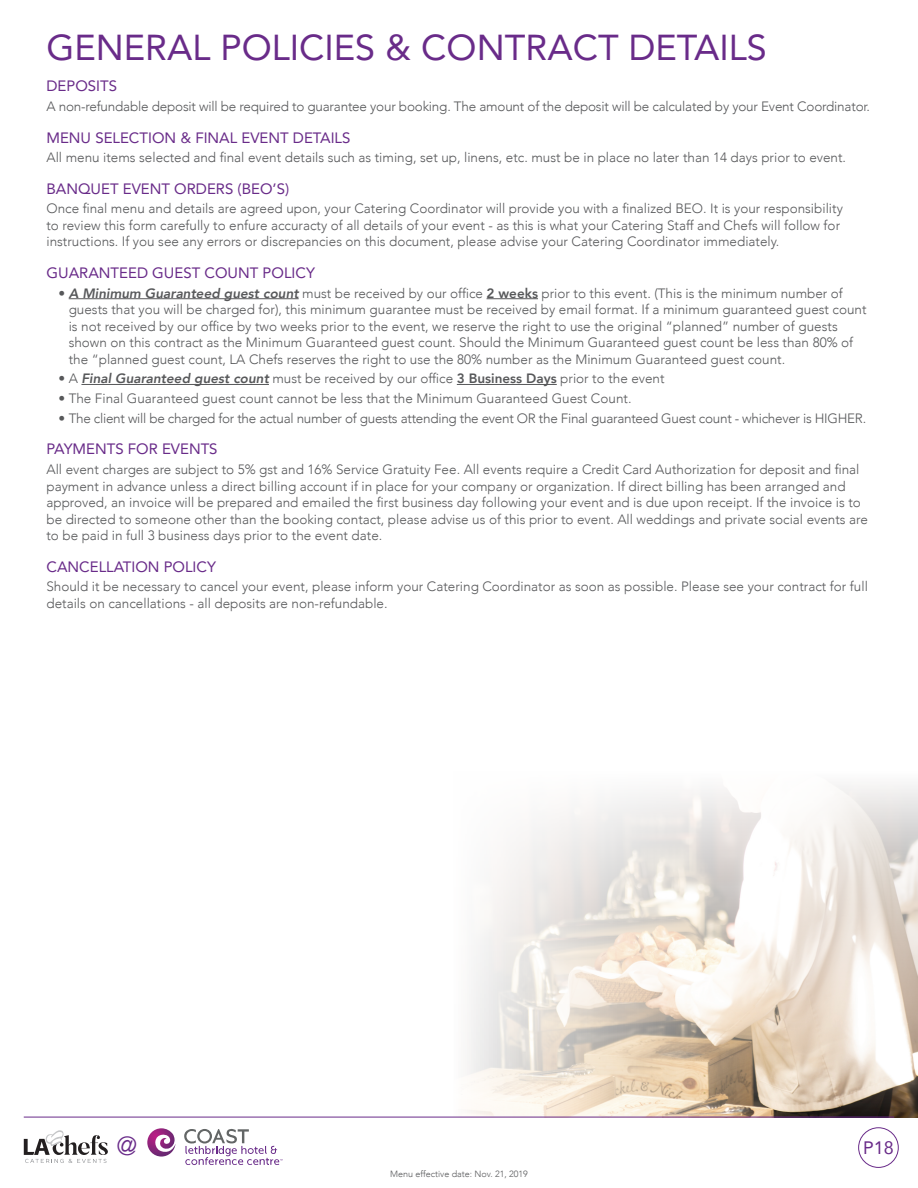
<style>
.page{position:relative;width:918px;height:1188px;background:#fff}
.page>*{position:absolute;margin:0;border:0;box-sizing:border-box;transform-origin:0 0}
.t1{font:36px "Avenir";color:#692b89}
.t2{font:300 26.1px "Avenir";color:#692b89}
.t3{font:18px "Avenir";color:#692b89}
.t4{font:15px "Avenir";color:#692b89}
.t5{font:300 13.5px/16.5px "Avenir";color:#57585a}
.t6{font:300 13.5px "Avenir";letter-spacing:-.02em;color:#57585a}
.t7{font:300 9px "Avenir";color:#57585a}
.s1{font-weight:800;font-style:italic}
.s2{font-weight:800}
</style>
<div class="page">
<svg style="left:467px;top:785px;width:451px;height:331px"></svg>
<div style="left:858px;top:1127px;width:41px;height:41px;border:1px solid #692b89;border-radius:50%"></div>
<svg style="left:24px;top:1130px;width:84px;height:33px"></svg>
<svg style="left:147px;top:1128px;width:29px;height:29px"></svg>
<svg style="left:184px;top:1129px;width:99px;height:36px"></svg>
<hr style="left:24px;top:1117px;width:870px;height:1px;background:#692b89">
<hr style="left:69px;top:298px;width:230px;height:1px;background:#57585a">
<hr style="left:487px;top:298px;width:51px;height:1px;background:#57585a">
<hr style="left:81px;top:384px;width:188px;height:1px;background:#57585a">
<hr style="left:457px;top:384px;width:100px;height:1px;background:#57585a">
<h1 class="t1" style="left:46px;top:18px;width:722px">GENERAL POLICIES &amp; CONTRACT DETAILS</h1>
<p class="t4" style="left:46px;top:74px;width:72px">DEPOSITS</p>
<p class="t5" style="left:46px;top:98px;width:825px">A non-refundable deposit will be required to guarantee your booking. The amount of the deposit will be calculated by your Event Coordinator.</p>
<p class="t4" style="left:46px;top:125px;width:306px">MENU SELECTION &amp; FINAL EVENT DETAILS</p>
<p class="t5" style="left:46px;top:149px;width:801px">All menu items selected and final event details such as timing, set up, linens, etc. must be in place no later than 14 days prior to event.</p>
<p class="t4" style="left:46px;top:176px;width:244px">BANQUET EVENT ORDERS (BEO’S)</p>
<p class="t5" style="left:46px;top:201px;width:798px">Once final menu and details are agreed upon, your Catering Coordinator will provide you with a finalized BEO. It is your responsibility to review this form carefully to enfure accuracty of all details of your event - as this is what your Catering Staff and Chefs will follow for instructions. If you see any errors or discrepancies on this document, please advise your Catering Coordinator immediately.</p>
<p class="t4" style="left:46px;top:261px;width:270px">GUARANTEED GUEST COUNT POLICY</p>
<p class="t5" style="left:69px;top:285px;width:799px;text-indent:-10px">• <span class="s1">A Minimum Guaranteed guest count</span> must be received by our office <span class="s2">2 weeks</span> prior to this event. (This is the minimum number of guests that you will be charged for), this minimum guarantee must be received by email format. If a minimum guaranteed guest count is not received by our office by two weeks prior to the event, we reserve the right to use the original “planned” number of guests shown on this contract as the Minimum Guaranteed guest count. Should the Minimum Guaranteed guest count be less than 80% of the “planned guest count, LA Chefs reserves the right to use the 80% number as the Minimum Guaranteed guest count.</p>
<p class="t5" style="left:58px;top:371px;width:608px">• A <span class="s1">Final Guaranteed guest count</span> must be received by our office <span class="s2">3 Business Days</span> prior to the event</p>
<p class="t5" style="left:58px;top:390px;width:575px">• The Final Guaranteed guest count cannot be less that the Minimum Guaranteed Guest Count.</p>
<p class="t6" style="left:58px;top:410px;width:809px">• The client will be charged for the actual number of guests attending the event OR the Final guaranteed Guest count - whichever is HIGHER.</p>
<p class="t4" style="left:46px;top:437px;width:173px">PAYMENTS FOR EVENTS</p>
<p class="t5" style="left:46px;top:461px;width:823px">All event charges are subject to 5% gst and 16% Service Gratuity Fee. All events require a Credit Card Authorization for deposit and final payment in advance unless a direct billing account if in place for your company or organization. If direct billing has been arranged and approved, an invoice will be prepared and emailed the first business day following your event and is due upon receipt. If the invoice is to be directed to someone other than the booking contact, please advise us of this prior to event. All weddings and private social events are to be paid in full 3 business days prior to the event date.</p>
<p class="t4" style="left:46px;top:554px;width:171px">CANCELLATION POLICY</p>
<p class="t5" style="left:46px;top:579px;width:823px">Should it be necessary to cancel your event, please inform your Catering Coordinator as soon as possible. Please see your contract for full details on cancellations - all deposits are non-refundable.</p>
<h2 class="t2" style="left:116px;top:1131px;width:22px">@</h2>
<h3 class="t3" style="left:863px;top:1134px;width:32px">P18</h3>
<p class="t7" style="left:390px;top:1169px;width:139px">Menu effective date: Nov. 21, 2019</p>
</div>
